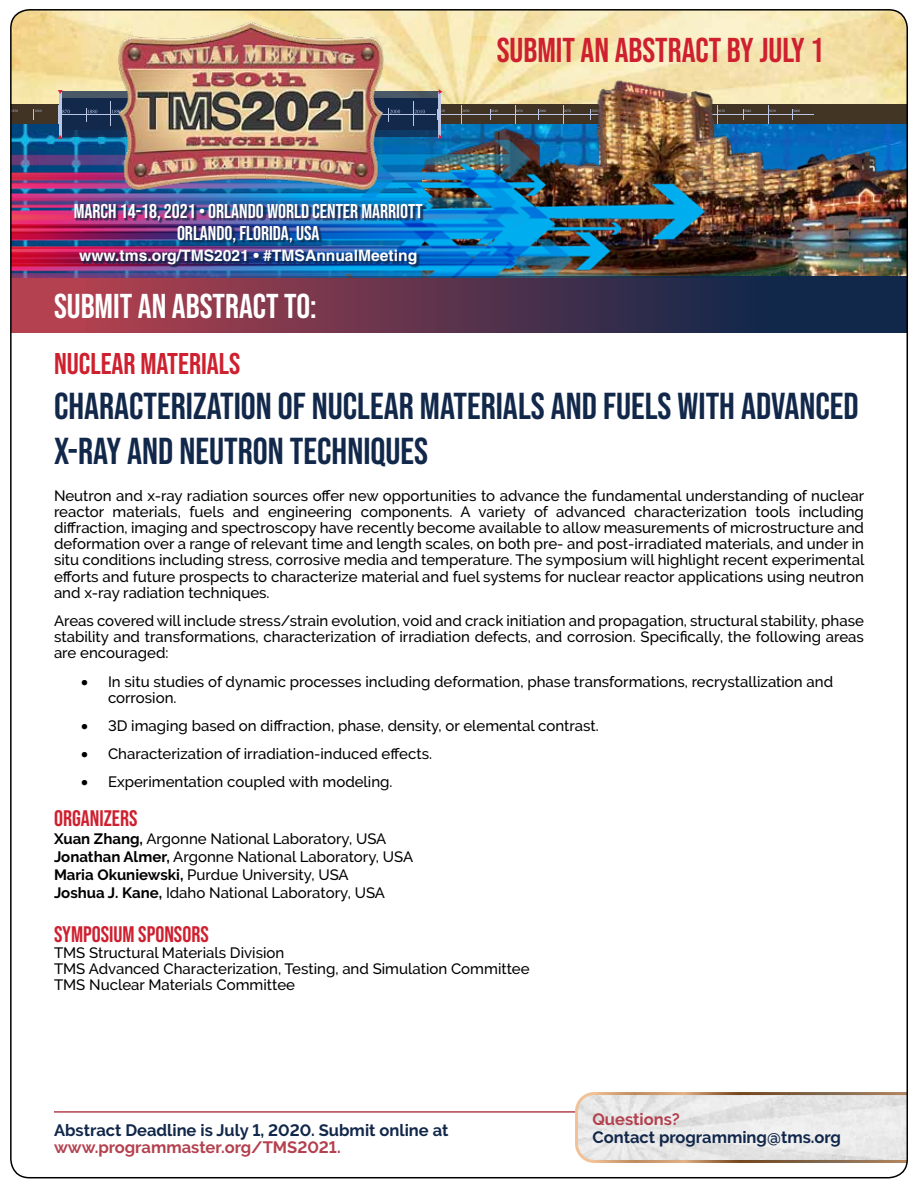
<style>
.page{position:relative;width:918px;height:1188px;background:#fff}
.page>*{position:absolute;margin:0;border:0;box-sizing:border-box;transform-origin:0 0}
.t1{font:37.5px/45px "Bebas Neue";color:#12284b}
.t2{font:34.5px "Bebas Neue";color:#ce202f}
.t3{font:34.5px "Bebas Neue";color:#fff}
.t4{font:30px "Bebas Neue";color:#ce202f}
.t5{font:22.5px "Bebas Neue";color:#ce202f}
.t6{font:19.95px/21.3px "Bebas Neue";color:#fff;text-align:center}
.t7{font:700 16.5px "Raleway";color:#12284b}
.t8{font:700 16.5px "Raleway";color:#b3414f}
.t9{font:700 15.6px "Helvetica";color:#fff}
.t10{font:500 15px/16.2px "Raleway";color:#000}
.s1{font-weight:700}
</style>
<div class="page">
<img style="left:10px;top:9px;width:898px;height:1170px">
<h3 class="t6" style="left:74px;top:201px;width:350px">MARCH 14-18, 2021 • ORLANDO WORLD CENTER MARRIOTT<br>ORLANDO, FLORIDA, USA</h3>
<p class="t9" style="left:79px;top:246px;width:340px">www.tms.org/TMS2021 • #TMSAnnualMeeting</p>
<h2 class="t3" style="left:54px;top:287px;width:264px">SUBMIT AN ABSTRACT TO:</h2>
<h2 class="t2" style="left:497px;top:30px;width:329px">SUBMIT AN ABSTRACT BY JULY 1</h2>
<h3 class="t4" style="left:54px;top:346px;width:188px">NUCLEAR MATERIALS</h3>
<h1 class="t1" style="left:54px;top:383px;width:806px">CHARACTERIZATION OF NUCLEAR MATERIALS AND FUELS WITH ADVANCED<br>X-RAY AND NEUTRON TECHNIQUES</h1>
<p class="t10" style="left:54px;top:487px;width:812px;text-align:justify">Neutron and x-ray radiation sources offer new opportunities to advance the fundamental understanding of nuclear reactor materials, fuels and engineering components. A variety of advanced characterization tools including diffraction, imaging and spectroscopy have recently become available to allow measurements of microstructure and deformation over a range of relevant time and length scales, on both pre- and post-irradiated materials, and under in situ conditions including stress, corrosive media and temperature. The symposium will highlight recent experimental efforts and future prospects to characterize material and fuel systems for nuclear reactor applications using neutron and x-ray radiation techniques.</p>
<p class="t10" style="left:54px;top:613px;width:812px;text-align:justify">Areas covered will include stress/strain evolution, void and crack initiation and propagation, structural stability, phase stability and transformations, characterization of irradiation defects, and corrosion. Specifically, the following areas are encouraged:</p>
<p class="t10" style="left:108px;top:673px;width:727px;text-indent:-27px">• In situ studies of dynamic processes including deformation, phase transformations, recrystallization and corrosion.</p>
<p class="t10" style="left:81px;top:718px;width:519px">• 3D imaging based on diffraction, phase, density, or elemental contrast.</p>
<p class="t10" style="left:81px;top:746px;width:353px">• Characterization of irradiation-induced effects.</p>
<p class="t10" style="left:81px;top:774px;width:313px">• Experimentation coupled with modeling.</p>
<h3 class="t5" style="left:54px;top:806px;width:85px">ORGANIZERS</h3>
<p class="t10" style="left:54px;top:830px;width:361px;line-height:18px"><span class="s1">Xuan Zhang,</span> Argonne National Laboratory, USA <span class="s1">Jonathan Almer,</span> Argonne National Laboratory, USA <span class="s1">Maria Okuniewski,</span> Purdue University, USA<br><span class="s1">Joshua J. Kane,</span> Idaho National Laboratory, USA</p>
<h3 class="t5" style="left:54px;top:921px;width:156px">SYMPOSIUM SPONSORS</h3>
<p class="t10" style="left:54px;top:944px;width:477px">TMS Structural Materials Division<br>TMS Advanced Characterization, Testing, and Simulation Committee<br>TMS Nuclear Materials Committee</p>
<p class="t7" style="left:54px;top:1120px;width:396px">Abstract Deadline is July 1, 2020. Submit online at</p>
<p class="t8" style="left:54px;top:1138px;width:288px">www.programmaster.org/TMS2021.</p>
<p class="t8" style="left:592px;top:1110px;width:89px">Questions?</p>
<p class="t7" style="left:592px;top:1127px;width:250px">Contact programming@tms.org</p>
</div>
